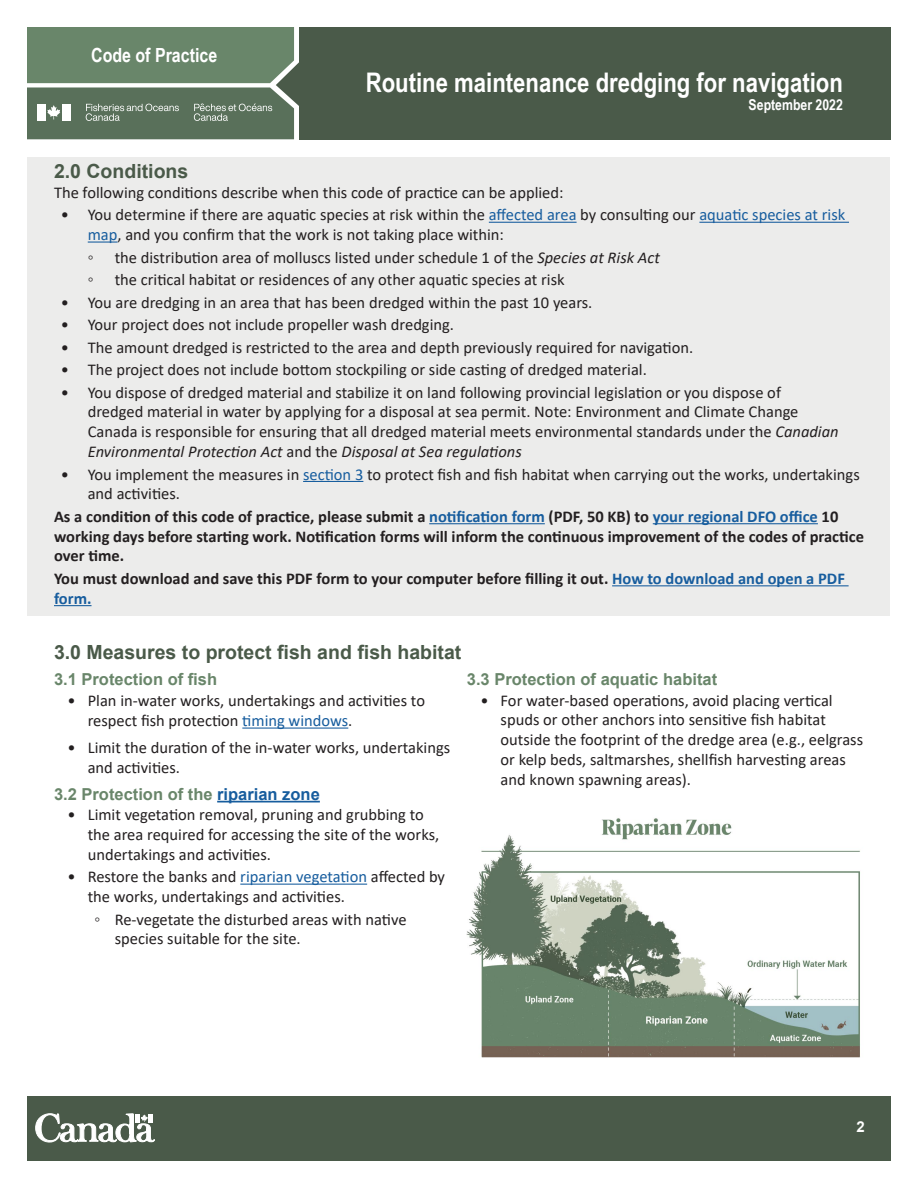
<style>
.page{position:relative;width:918px;height:1188px;background:#fff}
.page>*{position:absolute;margin:0;border:0;box-sizing:border-box;transform-origin:0 0}
.t1{font:700 27px "Arial Narrow";color:#fff}
.Heading_1{font:700 19.5px "Arial";color:#4a5a49}
.t2{font:700 19.5px "Arial Narrow";color:#fff}
.t3{font:16.5px/19.8px "Calibri";color:#231f20}
.t4{font:700 16.5px/19.8px "Calibri";color:#231f20}
.Heading_2{font:700 16.5px "Arial";color:#69866a}
.t5{font:16.5px "Arial";color:#231f20}
.t6{font:700 15px "Arial Narrow";color:#fff}
.t7{font:700 15px "Arial";color:#fff}
.s1{color:#175d9e}
.s2{font-style:italic}
.s3{font-family:"Arial"}
</style>
<div class="page">
<div style="left:300px;top:27px;width:591px;height:112px;background:#4a5a49"></div>
<svg style="left:27px;top:27px;width:273px;height:112px;background:#6d856e"></svg>
<div style="left:37px;top:104px;width:8px;height:17px;background:#fff"></div>
<div style="left:27px;top:1096px;width:864px;height:65px;background:#4a5a49"></div>
<svg style="left:36px;top:1114px;width:118px;height:28px"></svg>
<div style="left:28px;top:157px;width:862px;height:459px;background:#ececeb"></div>
<hr style="left:242px;top:728px;width:106px;height:1px;background:#175d9e">
<hr style="left:240px;top:884px;width:127px;height:1px;background:#175d9e">
<hr style="left:217px;top:801px;width:103px;height:1px;background:#175d9e">
<img style="left:467px;top:818px;width:393px;height:240px">
<hr style="left:489px;top:222px;width:88px;height:1px;background:#175d9e">
<hr style="left:699px;top:222px;width:150px;height:1px;background:#175d9e">
<svg style="left:88px;top:242px;width:29px;height:1px"></svg>
<hr style="left:303px;top:481px;width:60px;height:1px;background:#175d9e">
<hr style="left:429px;top:523px;width:116px;height:1px;background:#175d9e">
<hr style="left:653px;top:523px;width:165px;height:1px;background:#175d9e">
<hr style="left:612px;top:585px;width:237px;height:1px;background:#175d9e">
<hr style="left:54px;top:605px;width:38px;height:1px;background:#175d9e">
<p class="t2" style="left:91px;top:40px;width:128px">Code of Practice</p>
<h1 class="t1" style="left:366px;top:62px;width:479px">Routine maintenance dredging for navigation</h1>
<p class="t6" style="left:749px;top:94px;width:96px">September 2022</p>
<h1 class="Heading_1" style="left:54px;top:157px;width:136px">2.0 Conditions</h1>
<p class="t3" style="left:54px;top:182px;width:511px">The following conditions describe when this code of practice can be applied:</p>
<p class="t3" style="left:88px;top:205px;width:759px;text-indent:-27px">• You determine if there are aquatic species at risk within the <span class="s1">affected area</span> by consulting our <span class="s1">aquatic species at risk map</span>, and you confirm that the work is not taking place within:</p>
<p class="t5" style="left:88px;top:246px;width:7px">◦</p>
<p class="t3" style="left:115px;top:247px;width:547px">the distribution area of molluscs listed under schedule 1 of the <span class="s2">Species at Risk Act</span></p>
<p class="t5" style="left:88px;top:268px;width:7px">◦</p>
<p class="t3" style="left:115px;top:269px;width:451px">the critical habitat or residences of any other aquatic species at risk</p>
<p class="t3" style="left:61px;top:292px;width:533px">• You are dredging in an area that has been dredged within the past 10 years.</p>
<p class="t3" style="left:61px;top:314px;width:395px">• Your project does not include propeller wash dredging.</p>
<p class="t3" style="left:61px;top:337px;width:634px">• The amount dredged is restricted to the area and depth previously required for navigation.</p>
<p class="t3" style="left:61px;top:359px;width:588px">• The project does not include bottom stockpiling or side casting of dredged material.</p>
<p class="t3" style="left:88px;top:382px;width:752px;text-indent:-27px">• You dispose of dredged material and stabilize it on land following provincial legislation or you dispose of dredged material in water by applying for a disposal at sea permit. Note: Environment and Climate Change Canada is responsible for ensuring that all dredged material meets environmental standards under the <span class="s2">Canadian Environmental Protection Act</span> and the <span class="s2">Disposal at Sea regulations</span></p>
<p class="t3" style="left:88px;top:464px;width:774px;text-indent:-27px">• You implement the measures in <span class="s1">section 3</span> to protect fish and fish habitat when carrying out the works, undertakings and activities.</p>
<p class="t4" style="left:54px;top:506px;width:811px">As a condition of this code of practice, please submit a <span class="s1">notification form</span> (PDF, 50 KB) to <span class="s1">your regional DFO office</span> 10 working days before starting work. Notification forms will inform the continuous improvement of the codes of practice over time.</p>
<p class="t4" style="left:54px;top:568px;width:792px">You must download and save this PDF form to your computer before filling it out. <span class="s1">How to download and open a PDF form.</span></p>
<h1 class="Heading_1" style="left:54px;top:638px;width:409px">3.0 Measures to protect fish and fish habitat</h1>
<h2 class="Heading_2" style="left:54px;top:668px;width:165px">3.1 Protection of fish</h2>
<p class="t3" style="left:88px;top:691px;width:339px;text-indent:-20px">• Plan in-water works, undertakings and activities to respect fish protection <span class="s1">timing windows</span>.</p>
<p class="t3" style="left:88px;top:737px;width:364px;text-indent:-20px">• Limit the duration of the in-water works, undertakings and activities.</p>
<h2 class="Heading_2" style="left:54px;top:782px;width:267px">3.2 Protection of the <span class="s1">riparian zone</span></h2>
<p class="t3" style="left:88px;top:804px;width:353px;text-indent:-20px">• Limit vegetation removal, pruning and grubbing to the area required for accessing the site of the works, undertakings and activities.</p>
<p class="t3" style="left:88px;top:866px;width:359px;text-indent:-20px">• Restore the banks and <span class="s1">riparian vegetation</span> affected by the works, undertakings and activities.</p>
<p class="t3" style="left:115px;top:909px;width:293px;text-indent:-20px"><span class="s3">◦</span> Re-vegetate the disturbed areas with native species suitable for the site.</p>
<h2 class="Heading_2" style="left:467px;top:668px;width:252px">3.3 Protection of aquatic habitat</h2>
<p class="t3" style="left:501px;top:690px;width:364px;text-indent:-20px">• For water-based operations, avoid placing vertical spuds or other anchors into sensitive fish habitat outside the footprint of the dredge area (e.g., eelgrass or kelp beds, saltmarshes, shellfish harvesting areas and known spawning areas).</p>
<p class="t7" style="left:857px;top:1117px;width:10px">2</p>
</div>
